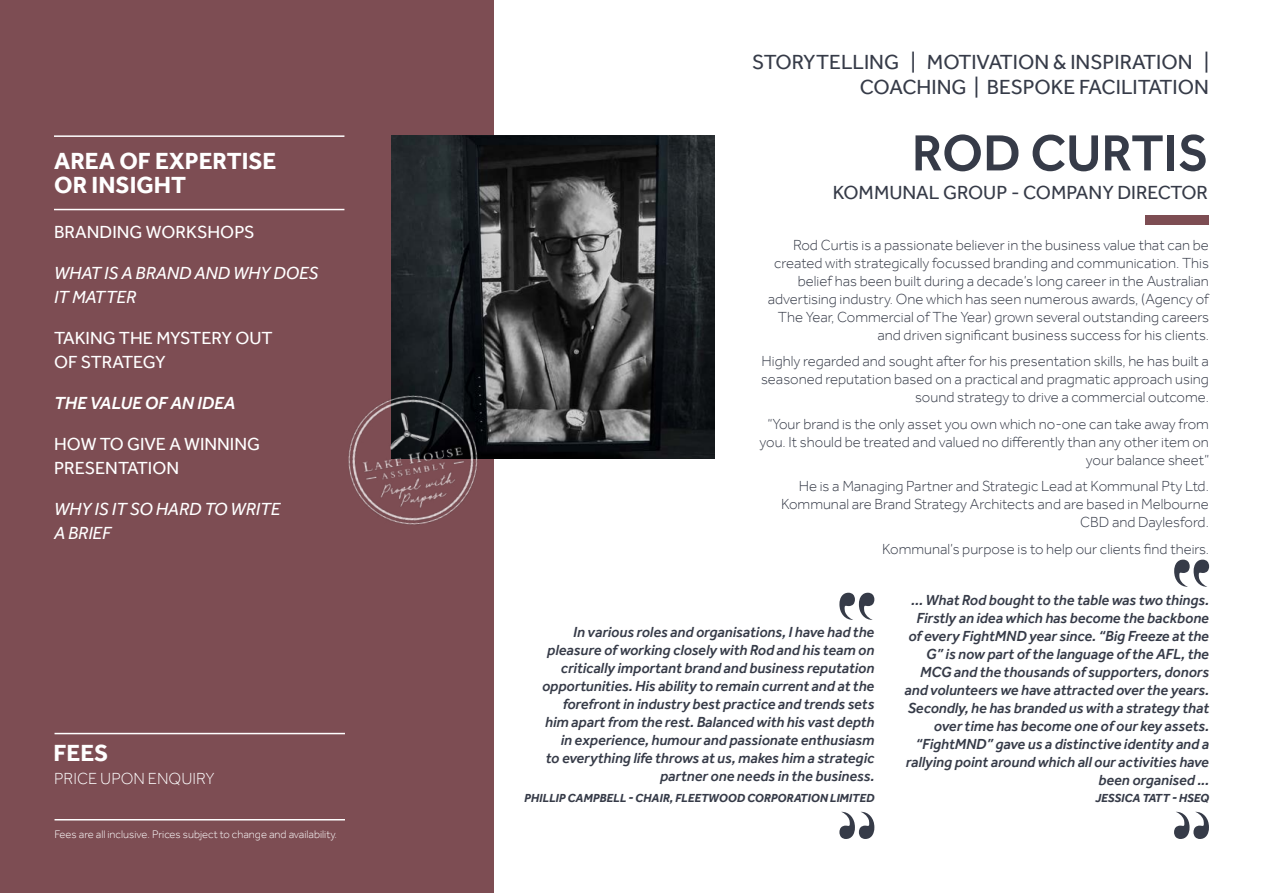
<style>
.page{position:relative;width:1263px;height:893px;background:#fff}
.page>*{position:absolute;margin:0;border:0;box-sizing:border-box;transform-origin:0 0}
.t1{font:500 52.5px "Effra";color:#363b48}
.t2{font:700 24px/24px "Effra";color:#fff}
.t3{font:21px/25.2px "Effra";color:#363b48;text-align:right}
.t4{font:19.5px "Effra";color:#363b48}
.t5{font:18px/24px "Effra";color:#fff}
.t6{font:italic 18px/24px "Effra";color:#fff}
.t7{font:italic 500 18px "Effra";color:#fff}
.t8{font:300 16.5px "Effra";color:#fff}
.t9{font:300 15px/18px "Effra";color:#363b48;text-align:right}
.t10{font:italic 500 15px/18px "Effra";color:#363b48;text-align:right}
.t11{font:italic 700 12px "Effra";color:#363b48}
.t12{font:300 11.25px "Effra";color:#fff}
</style>
<div class="page">
<div style="left:0;top:0;width:493px;height:893px;background:#7d4d53"></div>
<img style="left:391px;top:135px;width:323px;height:323px">
<div style="left:1145px;top:215px;width:64px;height:10px;background:#7d4d53"></div>
<hr style="left:54px;top:209px;width:290px;height:1px;background:#fff">
<hr style="left:54px;top:135px;width:290px;height:2px;background:#fff">
<svg style="left:1174px;top:560px;width:35px;height:27px"></svg>
<svg style="left:1174px;top:812px;width:35px;height:27px"></svg>
<svg style="left:839px;top:812px;width:35px;height:27px"></svg>
<svg style="left:839px;top:593px;width:35px;height:27px"></svg>
<img style="left:348px;top:375px;width:153px;height:174px">
<hr style="left:55px;top:733px;width:290px;height:1px;background:#fff">
<hr style="left:55px;top:819px;width:290px;height:1px;background:#fff">
<h2 class="t2" style="left:54px;top:149px;width:224px">AREA OF EXPERTISE<br>OR INSIGHT</h2>
<p class="t5" style="left:54px;top:219px;width:202px">BRANDING WORKSHOPS</p>
<p class="t6" style="left:54px;top:260px;width:266px">WHAT IS A BRAND AND WHY DOES<br>IT MATTER</p>
<p class="t5" style="left:54px;top:325px;width:220px">TAKING THE MYSTERY OUT<br>OF STRATEGY</p>
<p class="t7" style="left:54px;top:392px;width:183px">THE VALUE OF AN IDEA</p>
<p class="t5" style="left:54px;top:431px;width:208px">HOW TO GIVE A WINNING<br>PRESENTATION</p>
<p class="t6" style="left:54px;top:496px;width:228px">WHY IS IT SO HARD TO WRITE<br>A BRIEF</p>
<h2 class="t2" style="left:54px;top:741px;width:56px">FEES</h2>
<p class="t8" style="left:54px;top:769px;width:162px">PRICE UPON ENQUIRY</p>
<p class="t12" style="left:55px;top:828px;width:284px">Fees are all inclusive. Prices subject to change and availability.</p>
<h3 class="t3" style="left:752px;top:49px;width:458px">STORYTELLING | MOTIVATION &amp; INSPIRATION |<br>COACHING | BESPOKE FACILITATION</h3>
<h1 class="t1" style="left:912px;top:122px;width:299px">ROD CURTIS</h1>
<h3 class="t4" style="left:833px;top:181px;width:377px">KOMMUNAL GROUP - COMPANY DIRECTOR</h3>
<p class="t9" style="left:768px;top:236px;width:443px">Rod Curtis is a passionate believer in the business value that can be created with strategically focussed branding and communication. This belief has been built during a decade’s long career in the Australian advertising industry. One which has seen numerous awards, (Agency of The Year, Commercial of The Year) grown several outstanding careers and driven significant business success for his clients.</p>
<p class="t9" style="left:761px;top:352px;width:449px">Highly regarded and sought after for his presentation skills, he has built a seasoned reputation based on a practical and pragmatic approach using sound strategy to drive a commercial outcome.</p>
<p class="t9" style="left:759px;top:415px;width:451px">“Your brand is the only asset you own which no-one can take away from you. It should be treated and valued no differently than any other item on your balance sheet”</p>
<p class="t9" style="left:781px;top:477px;width:429px">He is a Managing Partner and Strategic Lead at Kommunal Pty Ltd.<br>Kommunal are Brand Strategy Architects and are based in Melbourne<br>CBD and Daylesford.</p>
<p class="t9" style="left:882px;top:540px;width:328px">Kommunal’s purpose is to help our clients find theirs.</p>
<p class="t10" style="left:542px;top:623px;width:334px">In various roles and organisations, I have had the pleasure of working closely with Rod and his team on critically important brand and business reputation opportunities. His ability to remain current and at the forefront in industry best practice and trends sets him apart from the rest. Balanced with his vast depth in experience, humour and passionate enthusiasm<br>to everything life throws at us, makes him a strategic partner one needs in the business.</p>
<p class="t10" style="left:904px;top:591px;width:306px">... What Rod bought to the table was two things.<br>Firstly an idea which has become the backbone of every FightMND year since. “Big Freeze at the G” is now part of the language of the AFL, the MCG and the thousands of supporters, donors and volunteers we have attracted over the years.<br>Secondly, he has branded us with a strategy that over time has become one of our key assets. “FightMND” gave us a distinctive identity and a rallying point around which all our activities have been organised ...</p>
<p class="t11" style="left:524px;top:791px;width:352px">PHILLIP CAMPBELL - CHAIR, FLEETWOOD CORPORATION LIMITED</p>
<p class="t11" style="left:1095px;top:791px;width:116px">JESSICA TATT - HSEQ</p>
</div>
